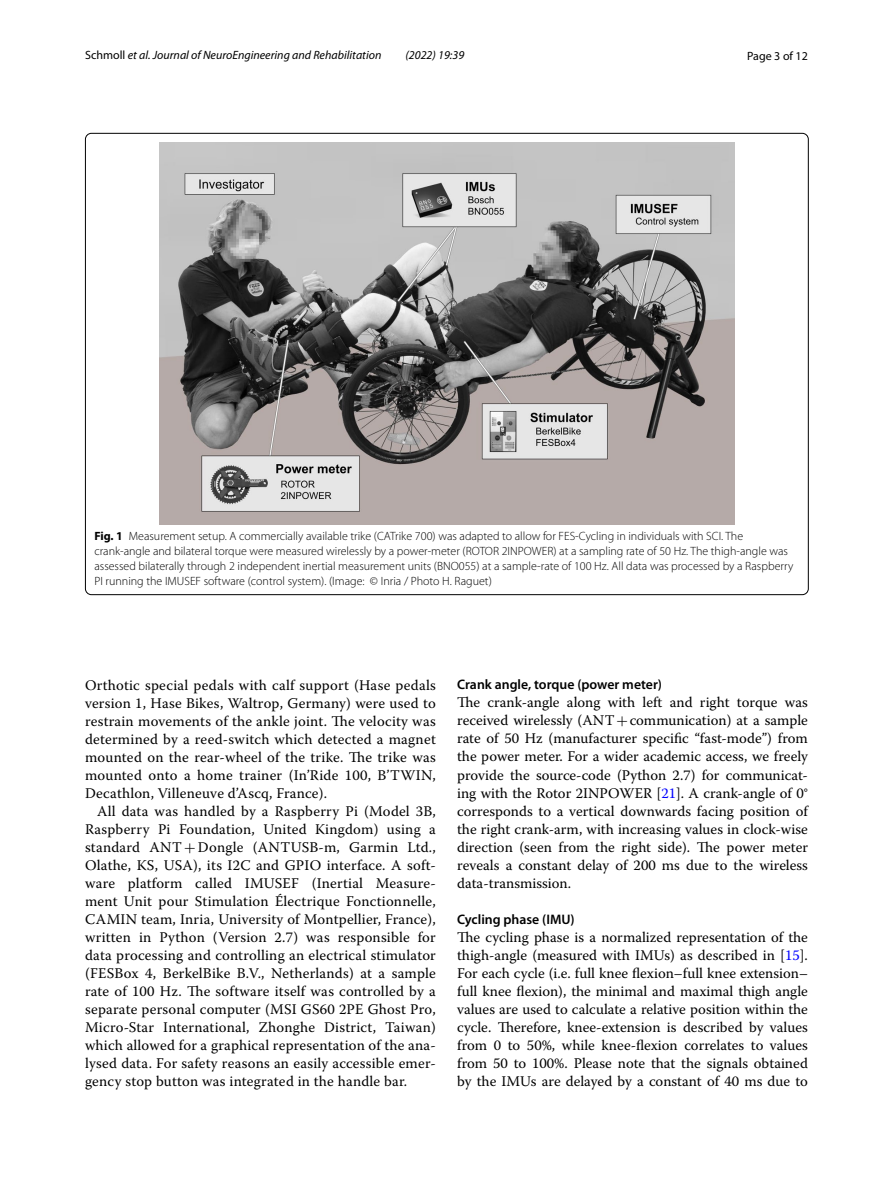
<style>
.page{position:relative;width:893px;height:1187px;background:#fff}
.page>*{position:absolute;margin:0;border:0;box-sizing:border-box;transform-origin:0 0}
.t1{font:14.7px/18px "Warnock Pro";letter-spacing:.005em;color:#000;text-align:justify}
.t2{font:600 13.8px "Myriad Pro";color:#000}
.t3{font:300 12px/15px "Myriad Pro";color:#000}
.t4{font:italic 12px "Myriad Pro";color:#000}
.t5{font:12px "Myriad Pro";color:#000}
.s1{font-style:normal}
.s2{font-weight:700}
.s3{font-family:"MTSY"}
.s4{color:#00f}
</style>
<div class="page">
<img style="left:160px;top:142px;width:574px;height:382px">
<p class="t4" style="left:85px;top:48px;width:298px"><span class="s1">Schmoll</span> et al. Journal of NeuroEngineering and Rehabilitation</p>
<p class="t4" style="left:405px;top:48px;width:60px">(2022) 19:39</p>
<p class="t5" style="left:747px;top:48px;width:62px">Page 3 of 12</p>
<p class="t3" style="left:94px;top:528px;width:700px"><span class="s2">Fig. 1</span> Measurement setup. A commercially available trike (CATrike 700) was adapted to allow for FES-Cycling in individuals with SCI. The crank-angle and bilateral torque were measured wirelessly by a power-meter (ROTOR 2INPOWER) at a sampling rate of 50 Hz. The thigh-angle was assessed bilaterally through 2 independent inertial measurement units (BNO055) at a sample-rate of 100 Hz. All data was processed by a Raspberry PI running the IMUSEF software (control system). (Image: © Inria / Photo H. Raguet)</p>
<p class="t1" style="left:85px;top:675px;width:352px">Orthotic special pedals with calf support (Hase pedals version 1, Hase Bikes, Waltrop, Germany) were used to restrain movements of the ankle joint. The velocity was determined by a reed-switch which detected a magnet mounted on the rear-wheel of the trike. The trike was mounted onto a home trainer (In’Ride 100, B’TWIN, Decathlon, Villeneuve d’Ascq, France).</p>
<p class="t1" style="left:85px;top:801px;width:352px;text-indent:12px">All data was handled by a Raspberry Pi (Model 3B, Raspberry Pi Foundation, United Kingdom) using a standard ANT<span class="s3">+</span>Dongle (ANTUSB-m, Garmin Ltd., Olathe, KS, USA), its I2C and GPIO interface. A soft&shy;ware platform called IMUSEF (Inertial Measure&shy;ment Unit pour Stimulation Électrique Fonctionnelle, CAMIN team, Inria, University of Montpellier, France), written in Python (Version 2.7) was responsible for data processing and controlling an electrical stimulator (FESBox 4, BerkelBike B.V., Netherlands) at a sample rate of 100 Hz. The software itself was controlled by a separate personal computer (MSI GS60 2PE Ghost Pro, Micro-Star International, Zhonghe District, Taiwan) which allowed for a graphical representation of the ana&shy;lysed data. For safety reasons an easily accessible emer&shy;gency stop button was integrated in the handle bar.</p>
<p class="t2" style="left:457px;top:676px;width:206px">Crank angle, torque (power meter)</p>
<p class="t1" style="left:457px;top:693px;width:352px">The crank-angle along with left and right torque was received wirelessly (ANT<span class="s3">+</span>communication) at a sample rate of 50 Hz (manufacturer specific “fast-mode”) from the power meter. For a wider academic access, we freely provide the source-code (Python 2.7) for communicat&shy;ing with the Rotor 2INPOWER [<span class="s4">21</span>]. A crank-angle of 0° corresponds to a vertical downwards facing position of the right crank-arm, with increasing values in clock-wise direction (seen from the right side). The power meter reveals a constant delay of 200 ms due to the wireless data-transmission.</p>
<p class="t2" style="left:457px;top:910px;width:119px">Cycling phase (IMU)</p>
<p class="t1" style="left:457px;top:927px;width:352px">The cycling phase is a normalized representation of the thigh-angle (measured with IMUs) as described in [<span class="s4">15</span>].<br>For each cycle (i.e. full knee flexion–full knee extension– full knee flexion), the minimal and maximal thigh angle values are used to calculate a relative position within the cycle. Therefore, knee-extension is described by values from 0 to 50%, while knee-flexion correlates to values from 50 to 100%. Please note that the signals obtained by the IMUs are delayed by a constant of 40 ms due to</p>
</div>
